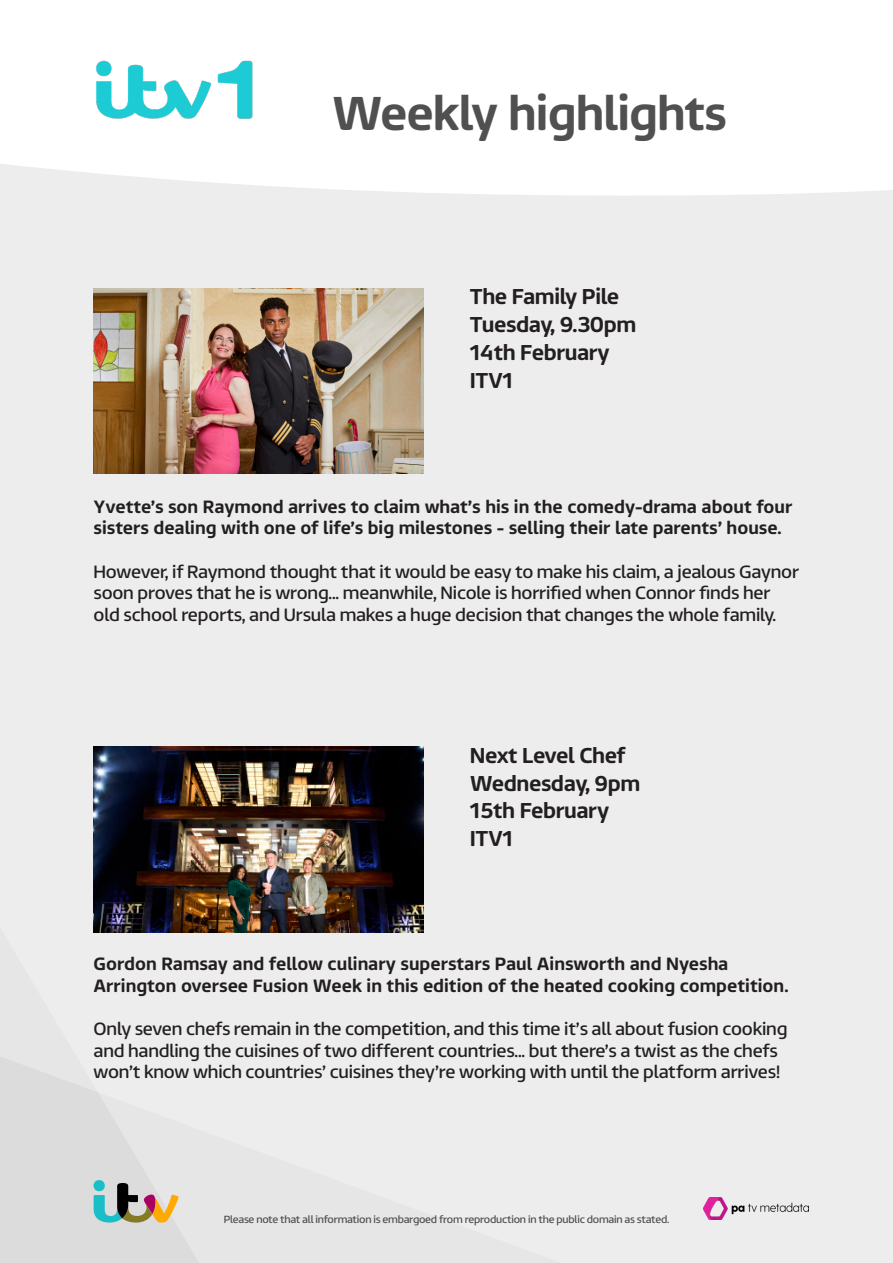
<style>
.page{position:relative;width:893px;height:1263px;background:#ededed}
.page>*{position:absolute;margin:0;border:0;box-sizing:border-box;transform-origin:0 0}
.t1{font:500 48px "ITV Reem";letter-spacing:-.02em;color:#505050}
.Programme_Heading{font:500 21.75px "ITV Reem";letter-spacing:-.02em;color:#231f20}
.Intro_Text{font:18px/21.6px "ITV Reem";letter-spacing:-.01em;color:#231f20}
.Intro_Text-2{font:500 18px/21.6px "ITV Reem";color:#231f20}
.t2{font:10.5px "ITV Reem";letter-spacing:-.02em;color:#505050}
</style>
<div class="page">
<svg style="left:0;top:1056px;width:199px;height:207px"></svg>
<div style="left:0;top:0;width:893px;height:196px;background:#fff"></div>
<img style="left:94px;top:57px;width:162px;height:65px">
<img style="left:94px;top:288px;width:329px;height:185px">
<img style="left:94px;top:747px;width:329px;height:185px">
<img style="left:704px;top:1197px;width:104px;height:22px">
<h1 class="t1" style="left:332px;top:71px;width:397px">Weekly highlights</h1>
<p class="Programme_Heading" style="left:470px;top:278px;width:151px">The Family Pile</p>
<p class="Programme_Heading" style="left:470px;top:306px;width:168px">Tuesday, 9.30pm</p>
<p class="Programme_Heading" style="left:470px;top:334px;width:141px">14th February</p>
<p class="Programme_Heading" style="left:470px;top:361px;width:45px">ITV1</p>
<p class="Intro_Text-2" style="left:94px;top:494px;width:700px">Yvette’s son Raymond arrives to claim what’s his in the comedy-drama about four sisters dealing with one of life’s big milestones - selling their late parents’ house.</p>
<p class="Intro_Text" style="left:94px;top:558px;width:707px">However, if Raymond thought that it would be easy to make his claim, a jealous Gaynor soon proves that he is wrong... meanwhile, Nicole is horrified when Connor finds her old school reports, and Ursula makes a huge decision that changes the whole family.</p>
<p class="Programme_Heading" style="left:470px;top:737px;width:157px">Next Level Chef</p>
<p class="Programme_Heading" style="left:470px;top:764px;width:172px">Wednesday, 9pm</p>
<p class="Programme_Heading" style="left:470px;top:792px;width:141px">15th February</p>
<p class="Programme_Heading" style="left:470px;top:820px;width:45px">ITV1</p>
<p class="Intro_Text-2" style="left:94px;top:951px;width:696px">Gordon Ramsay and fellow culinary superstars Paul Ainsworth and Nyesha<br>Arrington oversee Fusion Week in this edition of the heated cooking competition.</p>
<p class="Intro_Text" style="left:94px;top:1016px;width:695px">Only seven chefs remain in the competition, and this time it’s all about fusion cooking and handling the cuisines of two different countries... but there’s a twist as the chefs won’t know which countries’ cuisines they’re working with until the platform arrives!</p>
<p class="t2" style="left:224px;top:1210px;width:447px">Please note that all information is embargoed from reproduction in the public domain as stated.</p>
</div>
